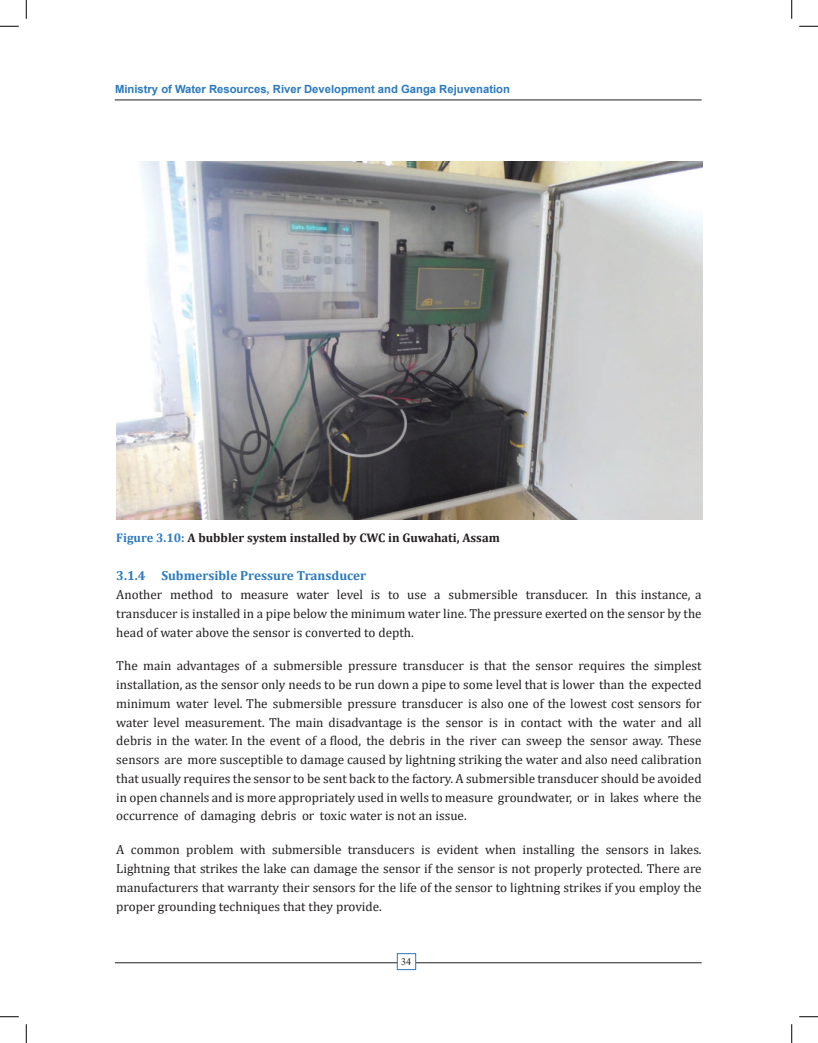
<style>
.page{position:relative;width:818px;height:1043px;background:#fff}
.page>*{position:absolute;margin:0;border:0;box-sizing:border-box;transform-origin:0 0}
.t1{font:13.12px/18.8px "Cambria";color:#231f20;text-align:justify}
.t2{font:700 13.12px "Cambria";color:#2b79be}
.t3{font:700 12.5px "Cambria";color:#231f20}
.t4{font:700 11.25px "Arial";color:#2b79be}
.t5{font:10px "Times New Roman";color:#231f20}
.s1{color:#2b79be}
</style>
<div class="page">
<hr style="left:115px;top:100px;width:586px;height:1px;background:#231f20">
<hr style="left:115px;top:962px;width:586px;height:1px;background:#231f20">
<div style="left:397px;top:953px;width:19px;height:16px;background:#fff;border:1px solid #2b79be"></div>
<img style="left:116px;top:161px;width:586px;height:358px">
<svg style="left:0;top:25px;width:19px;height:2px"></svg>
<svg style="left:799px;top:25px;width:19px;height:2px"></svg>
<svg style="left:0;top:1016px;width:19px;height:1px"></svg>
<svg style="left:799px;top:1016px;width:19px;height:1px"></svg>
<svg style="left:25px;top:0;width:2px;height:19px"></svg>
<svg style="left:25px;top:1024px;width:2px;height:18px"></svg>
<svg style="left:791px;top:0;width:1px;height:19px"></svg>
<svg style="left:791px;top:1024px;width:1px;height:18px"></svg>
<p class="t4" style="left:115px;top:81px;width:396px">Ministry of Water Resources, River Development and Ganga Rejuvenation</p>
<p class="t3" style="left:116px;top:529px;width:385px"><span class="s1">Figure 3.10:</span> A bubbler system installed by CWC in Guwahati, Assam</p>
<p class="t2" style="left:116px;top:566px;width:251px">3.1.4 Submersible Pressure Transducer</p>
<p class="t1" style="left:116px;top:585px;width:586px">Another method to measure water level is to use a submersible transducer. In this instance, a transducer is installed in a pipe below the minimum water line. The pressure exerted on the sensor by the head of water above the sensor is converted to depth.</p>
<p class="t1" style="left:116px;top:656px;width:587px">The main advantages of a submersible pressure transducer is that the sensor requires the simplest installation, as the sensor only needs to be run down a pipe to some level that is lower than the expected minimum water level. The submersible pressure transducer is also one of the lowest cost sensors for water level measurement. The main disadvantage is the sensor is in contact with the water and all debris in the water. In the event of a flood, the debris in the river can sweep the sensor away. These sensors are more susceptible to damage caused by lightning striking the water and also need calibration that usually requires the sensor to be sent back to the factory. A submersible transducer should be avoided in open channels and is more appropriately used in wells to measure groundwater, or in lakes where the occurrence of damaging debris or toxic water is not an issue.</p>
<p class="t1" style="left:116px;top:840px;width:587px">A common problem with submersible transducers is evident when installing the sensors in lakes.<br>Lightning that strikes the lake can damage the sensor if the sensor is not properly protected. There are manufacturers that warranty their sensors for the life of the sensor to lightning strikes if you employ the proper grounding techniques that they provide.</p>
<p class="t5" style="left:401px;top:954px;width:11px">34</p>
</div>
